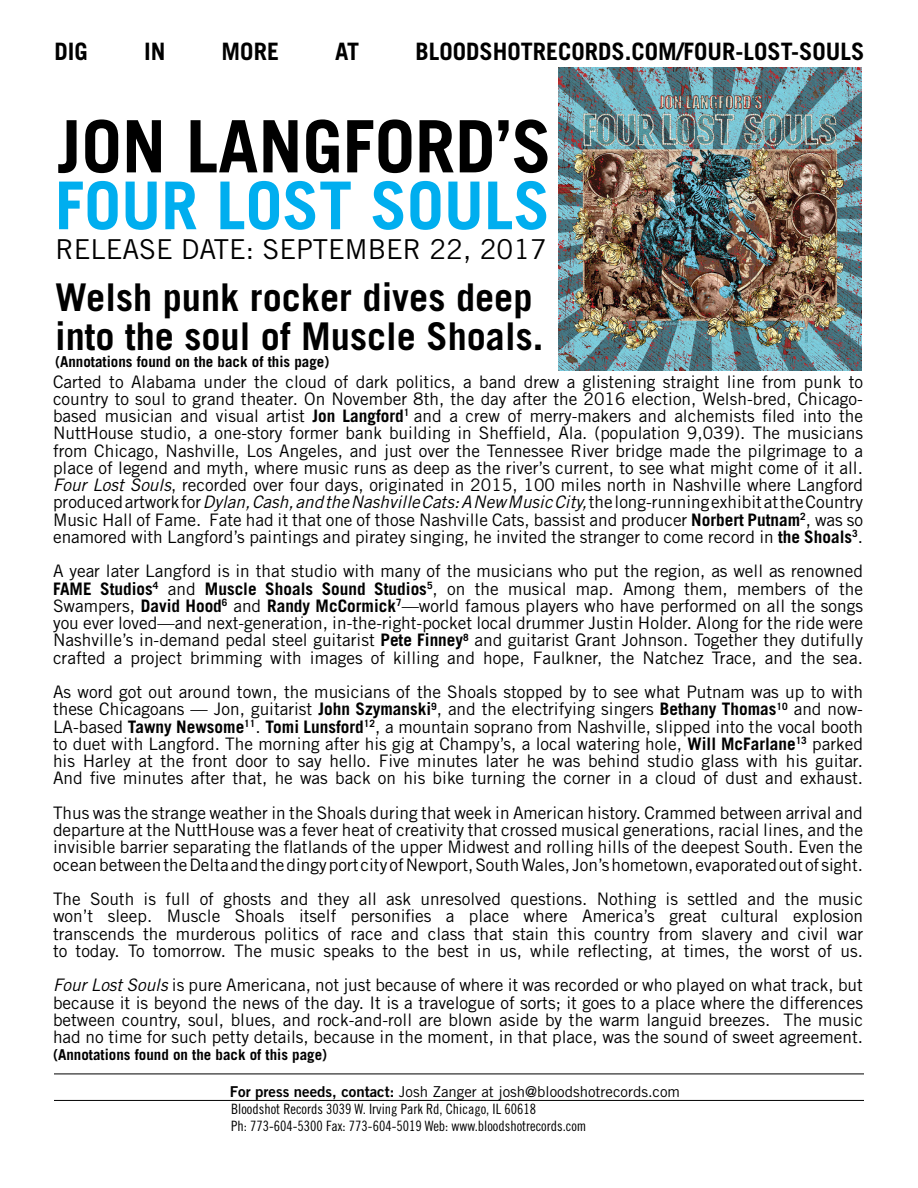
<style>
.page{position:relative;width:918px;height:1188px;background:#fff}
.page>*{position:absolute;margin:0;border:0;box-sizing:border-box;transform-origin:0 0}
.t1{font:700 72.3px "Trade Gothic";color:#000}
.t2{font:700 66px "Trade Gothic";color:#00aeef}
.t3{font:700 38.25px/39px "Trade Gothic";color:#000}
.t4{font:27.45px "Trade Gothic";color:#000}
.t5{font:700 24px "Trade Gothic";color:#000}
.t6{font:17.25px/17.2px "Trade Gothic";color:#000;text-align:justify}
.t7{font:700 15px "Trade Gothic";color:#000}
.t8{font:15px "Trade Gothic";color:#000}
.t9{font:14.25px/17.2px "Trade Gothic Cond Eighteen";color:#000}
.s1{font-weight:700}
.s2{font-style:italic}
.s3{font-family:"Trade Gothic Bold Two"}
</style>
<div class="page">
<hr style="left:54px;top:1074px;width:810px;height:1px;background:#000">
<hr style="left:54px;top:1100px;width:810px;height:1px;background:#000">
<img style="left:558px;top:67px;width:304px;height:304px">
<h3 class="t5" style="left:55px;top:37px;width:35px">DIG</h3>
<h3 class="t5" style="left:144px;top:37px;width:23px">IN</h3>
<h3 class="t5" style="left:222px;top:37px;width:59px">MORE</h3>
<h3 class="t5" style="left:335px;top:37px;width:26px">AT</h3>
<h3 class="t5" style="left:415px;top:37px;width:451px">BLOODSHOTRECORDS.COM/FOUR-LOST-SOULS</h3>
<h1 class="t1" style="left:58px;top:102px;width:496px">JON LANGFORD’S</h1>
<h2 class="t2" style="left:55px;top:165px;width:497px">FOUR LOST SOULS</h2>
<h3 class="t4" style="left:55px;top:233px;width:493px">RELEASE DATE: SEPTEMBER 22, 2017</h3>
<h3 class="t3" style="left:55px;top:277px;width:490px">Welsh punk rocker dives deep into the soul of Muscle Shoals.</h3>
<p class="t7" style="left:55px;top:353px;width:276px">(Annotations found on the back of this page)</p>
<p class="t6" style="left:53px;top:373px;width:812px">Carted to Alabama under the cloud of dark politics, a band drew a glistening straight line from punk to country to soul to grand theater. On November 8th, the day after the 2016 election, Welsh-bred, Chicago&shy;based musician and visual artist <span class="s1">Jon Langford</span><sup>1</sup> and a crew of merry-makers and alchemists filed into the NuttHouse studio, a one-story former bank building in Sheffield, Ala. (population 9,039). The musicians from Chicago, Nashville, Los Angeles, and just over the Tennessee River bridge made the pilgrimage to a place of legend and myth, where music runs as deep as the river’s current, to see what might come of it all.<br><span class="s2">Four Lost Souls</span>, recorded over four days, originated in 2015, 100 miles north in Nashville where Langford produced artwork for <span class="s2">Dylan, Cash, and the Nashville Cats: A New Music City,</span> the long-running exhibit at the Country Music Hall of Fame. Fate had it that one of those Nashville Cats, bassist and producer <span class="s1">Norbert Putnam</span><sup>2</sup>, was so enamored with Langford’s paintings and piratey singing, he invited the stranger to come record in <span class="s1">the Shoals</span><sup>3</sup>.</p>
<p class="t6" style="left:53px;top:562px;width:812px">A year later Langford is in that studio with many of the musicians who put the region, as well as renowned <span class="s1">FAME Studios</span><sup>4</sup> and <span class="s1">Muscle Shoals Sound Studios</span><sup>5</sup>, on the musical map. Among them, members of the Swampers, <span class="s1">David Hood</span><sup>6</sup> and <span class="s1">Randy McCormick</span><sup>7</sup>—world famous players who have performed on all the songs you ever loved—and next-generation, in-the-right-pocket local drummer Justin Holder. Along for the ride were Nashville’s in-demand pedal steel guitarist <span class="s1">Pete Finney</span><sup>8</sup> and guitarist Grant Johnson. Together they dutifully crafted a project brimming with images of killing and hope, Faulkner, the Natchez Trace, and the sea.</p>
<p class="t6" style="left:53px;top:683px;width:812px">As word got out around town, the musicians of the Shoals stopped by to see what Putnam was up to with these Chicagoans — Jon, guitarist <span class="s1">John Szymanski</span><sup>9</sup>, and the electrifying singers <span class="s1">Bethany Thomas</span><sup>10</sup> and now-LA-based <span class="s1">Tawny Newsome</span><sup>11</sup>. <span class="s1">Tomi Lunsford</span><sup>12</sup>, a mountain soprano from Nashville, slipped into the vocal booth to duet with Langford. The morning after his gig at Champy’s, a local watering hole, <span class="s1">Will McFarlane</span><sup>13</sup> parked his Harley at the front door to say hello. Five minutes later he was behind studio glass with his guitar.<br>And five minutes after that, he was back on his bike turning the corner in a cloud of dust and exhaust.</p>
<p class="t6" style="left:53px;top:804px;width:812px">Thus was the strange weather in the Shoals during that week in American history. Crammed between arrival and departure at the NuttHouse was a fever heat of creativity that crossed musical generations, racial lines, and the invisible barrier separating the flatlands of the upper Midwest and rolling hills of the deepest South. Even the ocean between the Delta and the dingy port city of Newport, South Wales, Jon’s hometown, evaporated out of sight.</p>
<p class="t6" style="left:53px;top:890px;width:812px">The South is full of ghosts and they all ask unresolved questions. Nothing is settled and the music won’t sleep. Muscle Shoals itself personifies a place where America’s great cultural explosion transcends the murderous politics of race and class that stain this country from slavery and civil war to today. To tomorrow. The music speaks to the best in us, while reflecting, at times, the worst of us.</p>
<p class="t6" style="left:53px;top:976px;width:812px"><span class="s2">Four Lost Souls</span> is pure Americana, not just because of where it was recorded or who played on what track, but because it is beyond the news of the day. It is a travelogue of sorts; it goes to a place where the differences between country, soul, blues, and rock-and-roll are blown aside by the warm languid breezes. The music had no time for such petty details, because in the moment, in that place, was the sound of sweet agreement.</p>
<p class="t7" style="left:53px;top:1046px;width:276px">(Annotations found on the back of this page)</p>
<p class="t8" style="left:230px;top:1083px;width:452px"><span class="s3">For press needs, contact:</span> Josh Zanger at josh@bloodshotrecords.com</p>
<p class="t9" style="left:231px;top:1100px;width:357px">Bloodshot Records 3039 W. Irving Park Rd, Chicago, IL 60618<br>Ph: 773-604-5300 Fax: 773-604-5019 Web: www.bloodshotrecords.com</p>
</div>
